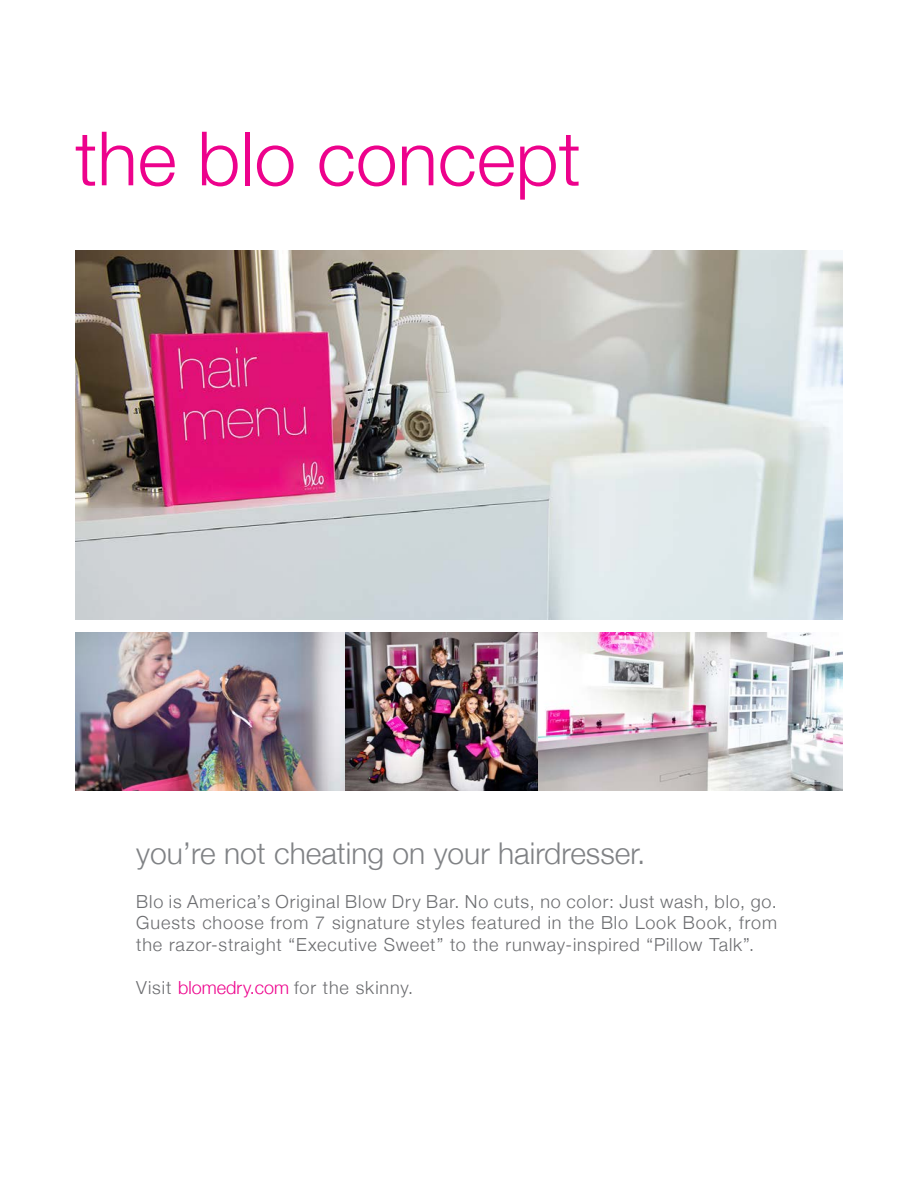
<style>
.page{position:relative;width:918px;height:1188px;background:#fff}
.page>*{position:absolute;margin:0;border:0;box-sizing:border-box;transform-origin:0 0}
.t1{font:300 75px "Helvetica Neue LT Std";color:#ed028c}
.t2{font:300 30px "Helvetica Neue";color:#808285}
.t3{font:300 18px/21.6px "Helvetica Neue";letter-spacing:.05em;color:#6c6d70;text-align:justify}
.s1{color:#ed028c}
</style>
<div class="page">
<img style="left:75px;top:250px;width:768px;height:369px">
<img style="left:75px;top:633px;width:458px;height:158px">
<img style="left:533px;top:633px;width:310px;height:158px">
<h1 class="t1" style="left:75px;top:113px;width:507px">the blo concept</h1>
<h2 class="t2" style="left:136px;top:829px;width:511px">you’re not cheating on your hairdresser.</h2>
<p class="t3" style="left:136px;top:889px;width:642px">Blo is America’s Original Blow Dry Bar. No cuts, no color: Just wash, blo, go.<br>Guests choose from 7 signature styles featured in the Blo Look Book, from the razor-straight “Executive Sweet” to the runway-inspired “Pillow Talk”.</p>
<p class="t3" style="left:136px;top:975px;width:279px">Visit <span class="s1">blomedry.com</span> for the skinny.</p>
</div>
